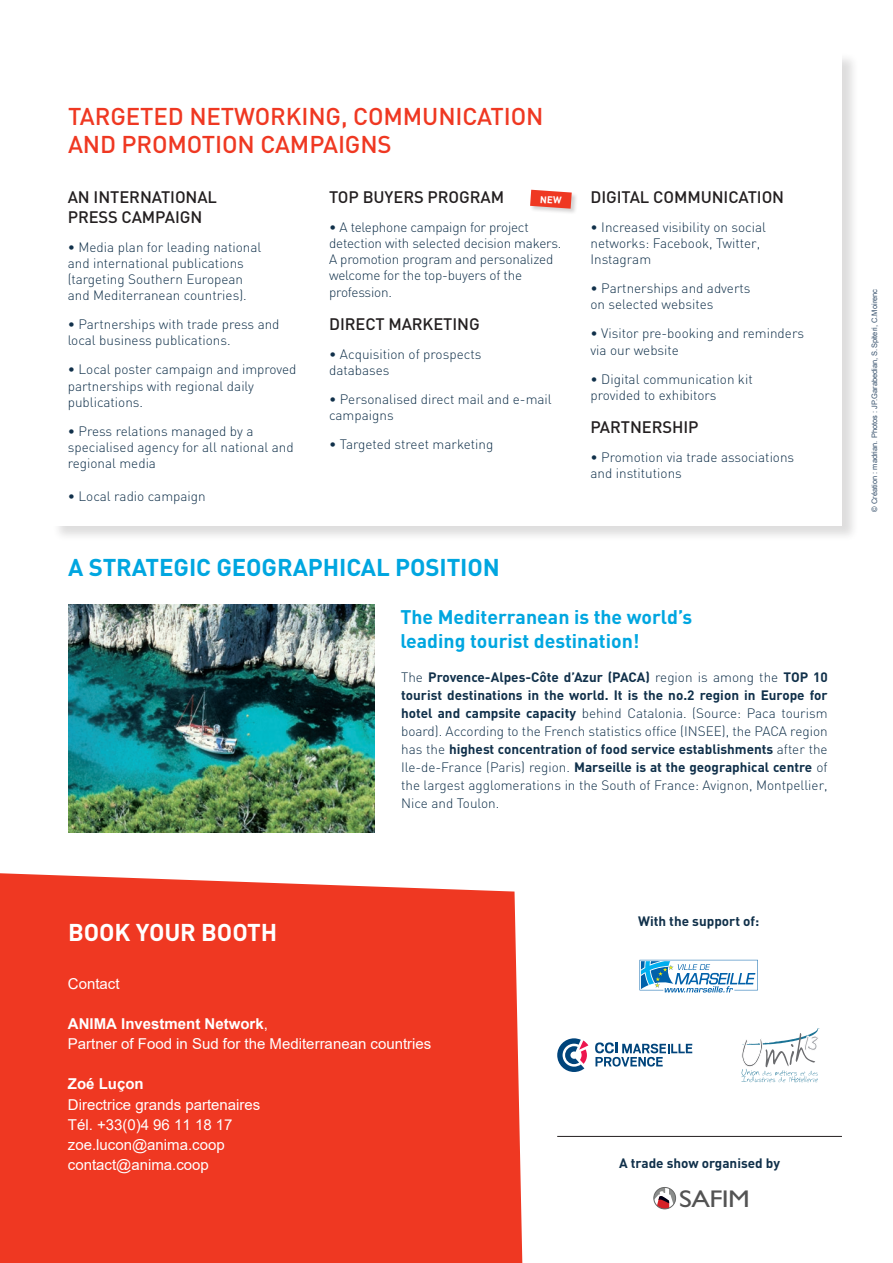
<style>
.page{position:relative;width:893px;height:1263px;background:#fff}
.page>*{position:absolute;margin:0;border:0;box-sizing:border-box;transform-origin:0 0}
.t1{font:24.3px "Gill Sans";letter-spacing:-.02em;color:#535353;scale:1.15 1}
.t2{font:500 24px/28.5px "DIN";letter-spacing:-.005em;color:#ef3822}
.t3{font:700 24px "DIN";letter-spacing:-.005em;color:#00a6e0}
.t4{font:700 24px "DIN";letter-spacing:-.005em;color:#fff}
.t5{font:700 19.5px "DIN";color:#00a6e0}
.t6{font:500 16.5px/19.8px "DIN";letter-spacing:-.005em;color:#231f20}
.t7{font:15px/20.1px "Arial";color:#fff}
.t8{font:300 13.5px/16.2px "DIN";color:#10304a}
.t9{font:700 13.5px "DIN";color:#10304a}
.t10{font:7.5px "Arial";color:#37516c}
.s1{font-weight:700}
</style>
<div class="page">
<div style="left:52px;top:52px;width:807px;height:490px;background:#231f20;opacity:.15"></div>
<div style="left:51px;top:51px;width:791px;height:474px;background:#fff"></div>
<div style="left:0;top:873px;width:522px;height:390px;background:#ef3822"></div>
<img style="left:68px;top:604px;width:307px;height:228px">
<svg style="left:639px;top:959px;width:119px;height:34px"></svg>
<svg style="left:639px;top:960px;width:119px;height:32px"></svg>
<svg style="left:595px;top:1042px;width:97px;height:24px"></svg>
<svg style="left:557px;top:1038px;width:31px;height:34px"></svg>
<svg style="left:741px;top:1028px;width:78px;height:54px"></svg>
<div style="left:654px;top:1187px;width:22px;height:22px;border:1px solid #676767;border-radius:50%"></div>
<svg style="left:654px;top:1187px;width:21px;height:22px"></svg>
<hr style="left:557px;top:1136px;width:285px;height:1px;background:#231f20">
<div style="left:530px;top:189px;width:48px;height:26px;background:#231f20;opacity:.2"></div>
<svg style="left:530px;top:190px;width:42px;height:19px"></svg>
<p class="t2" style="left:68px;top:101px;width:477px">TARGETED NETWORKING, COMMUNICATION<br>AND PROMOTION CAMPAIGNS</p>
<p class="t6" style="left:68px;top:186px;width:151px">AN INTERNATIONAL<br>PRESS CAMPAIGN</p>
<p class="t8" style="left:68px;top:239px;width:195px">• Media plan for leading national and international publications (targeting Southern European and Mediterranean countries).</p>
<p class="t8" style="left:68px;top:316px;width:213px">• Partnerships with trade press and local business publications.</p>
<p class="t8" style="left:68px;top:361px;width:230px">• Local poster campaign and improved partnerships with regional daily publications.</p>
<p class="t8" style="left:68px;top:423px;width:228px">• Press relations managed by a specialised agency for all national and regional media</p>
<p class="t8" style="left:68px;top:488px;width:139px">• Local radio campaign</p>
<p class="t6" style="left:329px;top:186px;width:177px">TOP BUYERS PROGRAM</p>
<p class="t8" style="left:329px;top:219px;width:234px">• A telephone campaign for project detection with selected decision makers.<br>A promotion program and personalized welcome for the top-buyers of the profession.</p>
<p class="t6" style="left:329px;top:314px;width:152px">DIRECT MARKETING</p>
<p class="t8" style="left:329px;top:346px;width:154px">• Acquisition of prospects databases</p>
<p class="t8" style="left:329px;top:391px;width:224px">• Personalised direct mail and e-mail campaigns</p>
<p class="t8" style="left:329px;top:436px;width:166px">• Targeted street marketing</p>
<p class="t3" style="left:68px;top:551px;width:433px">A STRATEGIC GEOGRAPHICAL POSITION</p>
<p class="t6" style="left:590px;top:186px;width:195px">DIGITAL COMMUNICATION</p>
<p class="t8" style="left:590px;top:219px;width:177px">• Increased visibility on social networks: Facebook, Twitter,<br>Instagram</p>
<p class="t8" style="left:590px;top:280px;width:162px">• Partnerships and adverts on selected websites</p>
<p class="t8" style="left:590px;top:325px;width:215px">• Visitor pre-booking and reminders via our website</p>
<p class="t8" style="left:590px;top:370px;width:164px">• Digital communication kit provided to exhibitors</p>
<p class="t6" style="left:590px;top:417px;width:110px">PARTNERSHIP</p>
<p class="t8" style="left:590px;top:449px;width:205px">• Promotion via trade associations and institutions</p>
<p class="t4" style="left:68px;top:917px;width:211px">BOOK YOUR BOOTH</p>
<p class="t5" style="left:400px;top:604px;width:293px">The Mediterranean is the world’s</p>
<p class="t5" style="left:400px;top:628px;width:241px">leading tourist destination!</p>
<p class="t8" style="left:401px;top:668px;width:428px;line-height:18px;text-align:justify">The <span class="s1">Provence-Alpes-Côte d’Azur (PACA)</span> region is among the <span class="s1">TOP 10 tourist destinations in the world. It is the no.2 region in Europe for hotel and campsite capacity</span> behind Catalonia. (Source: Paca tourism board). According to the French statistics office (INSEE), the PACA region has the <span class="s1">highest concentration of food service establishments</span> after the Ile-de-France (Paris) region. <span class="s1">Marseille is at the geographical centre</span> of the largest agglomerations in the South of France: Avignon, Montpellier, Nice and Toulon.</p>
<p class="t9" style="left:638px;top:912px;width:123px">With the support of:</p>
<p class="t7" style="left:68px;top:973px;width:53px">Contact</p>
<p class="t7" style="left:68px;top:1013px;width:365px"><span class="s1">ANIMA Investment Network</span>,<br>Partner of Food in Sud for the Mediterranean countries</p>
<p class="t7" style="left:68px;top:1074px;width:194px"><span class="s1">Zoé Luçon<br></span>Directrice grands partenaires<br>Tél. +33(0)4 96 11 18 17 zoe.lucon@anima.coop contact@anima.coop</p>
<p class="t9" style="left:619px;top:1154px;width:163px">A trade show organised by</p>
<p class="t1" style="left:679px;top:1184px;width:63px">SAFIM</p>
<p class="t10" style="left:870px;top:512px;width:224px;rotate:-90deg">© Création : madrian. Photos : JP.Garabedian, S.Spiteri, C.Moirenc</p>
</div>
